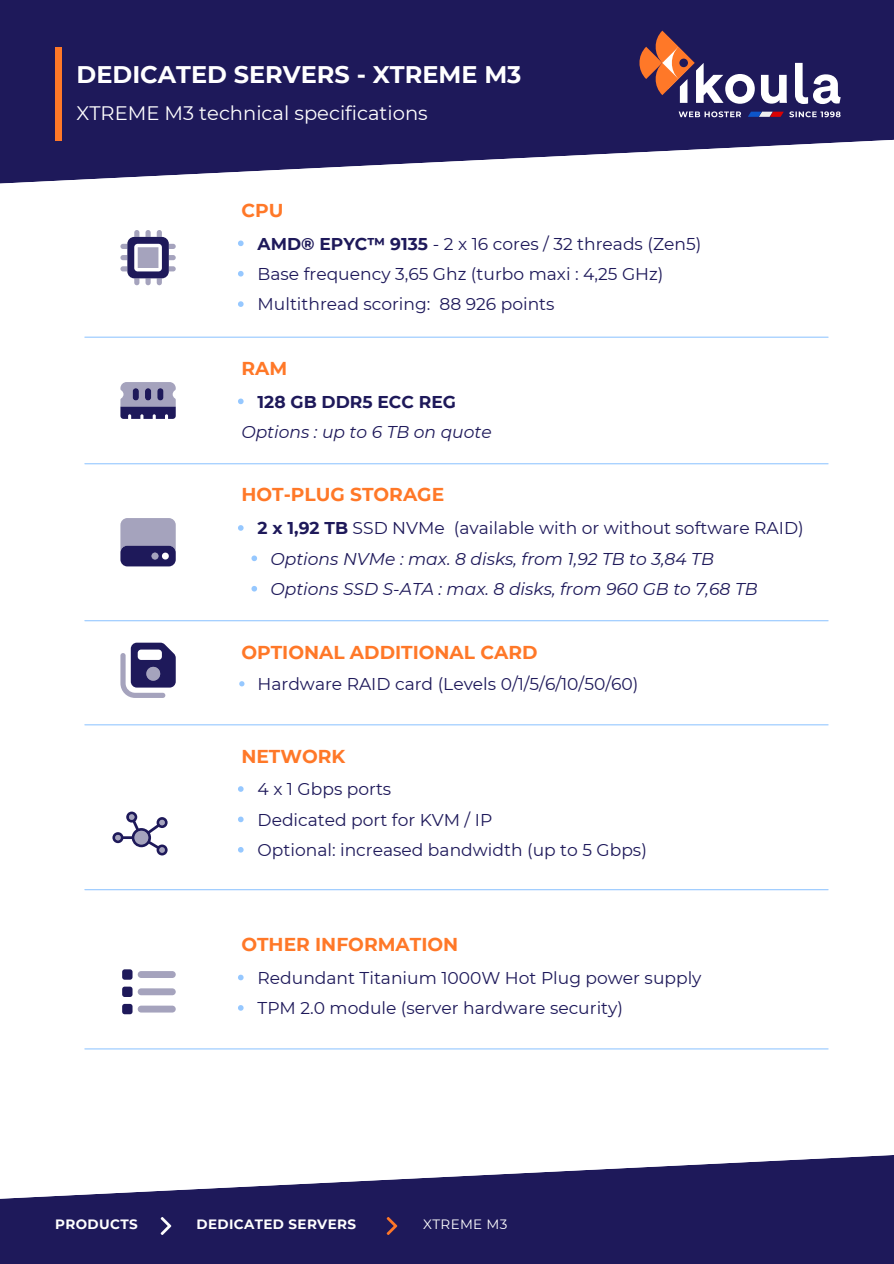
<style>
.page{position:relative;width:894px;height:1264px;background:#fff}
.page>*{position:absolute;margin:0;border:0;box-sizing:border-box;transform-origin:0 0}
.t1{font:700 24px "Montserrat";color:#fff}
.t2{font:19.5px "Montserrat";color:#fff}
.t3{font:700 18.6px "Montserrat";color:#ff7828}
.t4{font:17.1px "Montserrat";color:#1e195a}
.t5{font:italic 17.1px "Montserrat";color:#1e195a}
.t6{font:700 17.1px "Montserrat";color:#1e195a}
.t7{font:700 13.5px "Montserrat";letter-spacing:.025em;color:#fff}
.t8{font:13.5px "Montserrat";letter-spacing:.025em;color:#fff}
.s1{font-weight:700}
</style>
<div class="page">
<svg style="left:0;top:0;width:893px;height:184px;fill:#1e195a"></svg>
<div style="left:55px;top:47px;width:7px;height:93px;background:#ff7828"></div>
<svg style="left:0;top:1155px;width:893px;height:108px;fill:#1e195a"></svg>
<hr style="left:85px;top:724px;width:742px;height:1px;background:#96c8ff">
<hr style="left:85px;top:620px;width:742px;height:1px;background:#96c8ff">
<hr style="left:85px;top:463px;width:742px;height:1px;background:#96c8ff">
<hr style="left:85px;top:336px;width:742px;height:2px;background:#96c8ff">
<img style="left:157px;top:1217px;width:17px;height:17px">
<img style="left:383px;top:1217px;width:17px;height:17px">
<hr style="left:85px;top:1048px;width:742px;height:1px;background:#96c8ff">
<svg style="left:120px;top:230px;width:55px;height:55px"></svg>
<svg style="left:238px;top:240px;width:5px;height:6px"></svg>
<svg style="left:238px;top:271px;width:5px;height:5px"></svg>
<svg style="left:238px;top:301px;width:5px;height:6px"></svg>
<svg style="left:120px;top:382px;width:55px;height:37px"></svg>
<svg style="left:238px;top:398px;width:5px;height:6px"></svg>
<svg style="left:120px;top:518px;width:55px;height:48px"></svg>
<svg style="left:238px;top:525px;width:5px;height:6px"></svg>
<svg style="left:251px;top:555px;width:6px;height:6px"></svg>
<svg style="left:251px;top:586px;width:6px;height:5px"></svg>
<svg style="left:112px;top:811px;width:55px;height:44px"></svg>
<svg style="left:238px;top:786px;width:5px;height:5px"></svg>
<svg style="left:238px;top:816px;width:5px;height:6px"></svg>
<svg style="left:238px;top:847px;width:5px;height:5px"></svg>
<hr style="left:85px;top:889px;width:742px;height:1px;background:#96c8ff">
<svg style="left:120px;top:642px;width:55px;height:55px"></svg>
<svg style="left:239px;top:681px;width:5px;height:5px"></svg>
<svg style="left:138px;top:971px;width:37px;height:41px"></svg>
<svg style="left:122px;top:969px;width:10px;height:45px"></svg>
<svg style="left:238px;top:974px;width:5px;height:6px"></svg>
<svg style="left:238px;top:1005px;width:5px;height:5px"></svg>
<svg style="left:794px;top:63px;width:46px;height:41px"></svg>
<svg style="left:760px;top:75px;width:26px;height:29px"></svg>
<svg style="left:638px;top:31px;width:116px;height:73px"></svg>
<div style="left:679px;top:59px;width:8px;height:8px;background:#1e195a;border-radius:50%"></div>
<svg style="left:678px;top:111px;width:162px;height:6px"></svg>
<p class="t1" style="left:77px;top:60px;width:446px">DEDICATED SERVERS - XTREME M3</p>
<p class="t2" style="left:77px;top:102px;width:352px">XTREME M3 technical specifications</p>
<p class="t3" style="left:241px;top:199px;width:43px">CPU</p>
<h1 class="t4" style="left:257px;top:233px;width:445px"><span class="s1">AMD® EPYC™ 9135</span> - 2 x 16 cores / 32 threads (Zen5)</h1>
<p class="t4" style="left:257px;top:263px;width:407px">Base frequency 3,65 Ghz (turbo maxi : 4,25 GHz)</p>
<p class="t4" style="left:257px;top:294px;width:298px">Multithread scoring: 88 926 points</p>
<p class="t3" style="left:241px;top:357px;width:47px">RAM</p>
<p class="t6" style="left:257px;top:391px;width:200px">128 GB DDR5 ECC REG</p>
<p class="t5" style="left:241px;top:421px;width:252px">Options : up to 6 TB on quote</p>
<h1 class="t3" style="left:241px;top:483px;width:204px">HOT-PLUG STORAGE</h1>
<p class="t4" style="left:257px;top:517px;width:547px"><span class="s1">2 x 1,92 TB</span> SSD NVMe (available with or without software RAID)</p>
<h3 class="t5" style="left:270px;top:548px;width:445px">Options NVMe : max. 8 disks, from 1,92 TB to 3,84 TB</h3>
<p class="t5" style="left:270px;top:578px;width:488px">Options SSD S-ATA : max. 8 disks, from 960 GB to 7,68 TB</p>
<p class="t3" style="left:241px;top:641px;width:297px">OPTIONAL ADDITIONAL CARD</p>
<p class="t4" style="left:257px;top:673px;width:382px">Hardware RAID card (Levels 0/1/5/6/10/50/60)</p>
<p class="t3" style="left:241px;top:744px;width:105px">NETWORK</p>
<h1 class="t4" style="left:257px;top:778px;width:135px">4 x 1 Gbps ports</h1>
<p class="t4" style="left:257px;top:809px;width:236px">Dedicated port for KVM / IP</p>
<p class="t4" style="left:257px;top:839px;width:391px">Optional: increased bandwidth (up to 5 Gbps)</p>
<p class="t3" style="left:241px;top:933px;width:218px">OTHER INFORMATION</p>
<h1 class="t4" style="left:257px;top:967px;width:445px">Redundant Titanium 1000W Hot Plug power supply</h1>
<p class="t4" style="left:257px;top:997px;width:367px">TPM 2.0 module (server hardware security)</p>
<h2 class="t7" style="left:55px;top:1215px;width:84px">PRODUCTS</h2>
<h2 class="t7" style="left:196px;top:1215px;width:161px">DEDICATED SERVERS</h2>
<h2 class="t8" style="left:423px;top:1215px;width:86px">XTREME M3</h2>
</div>
